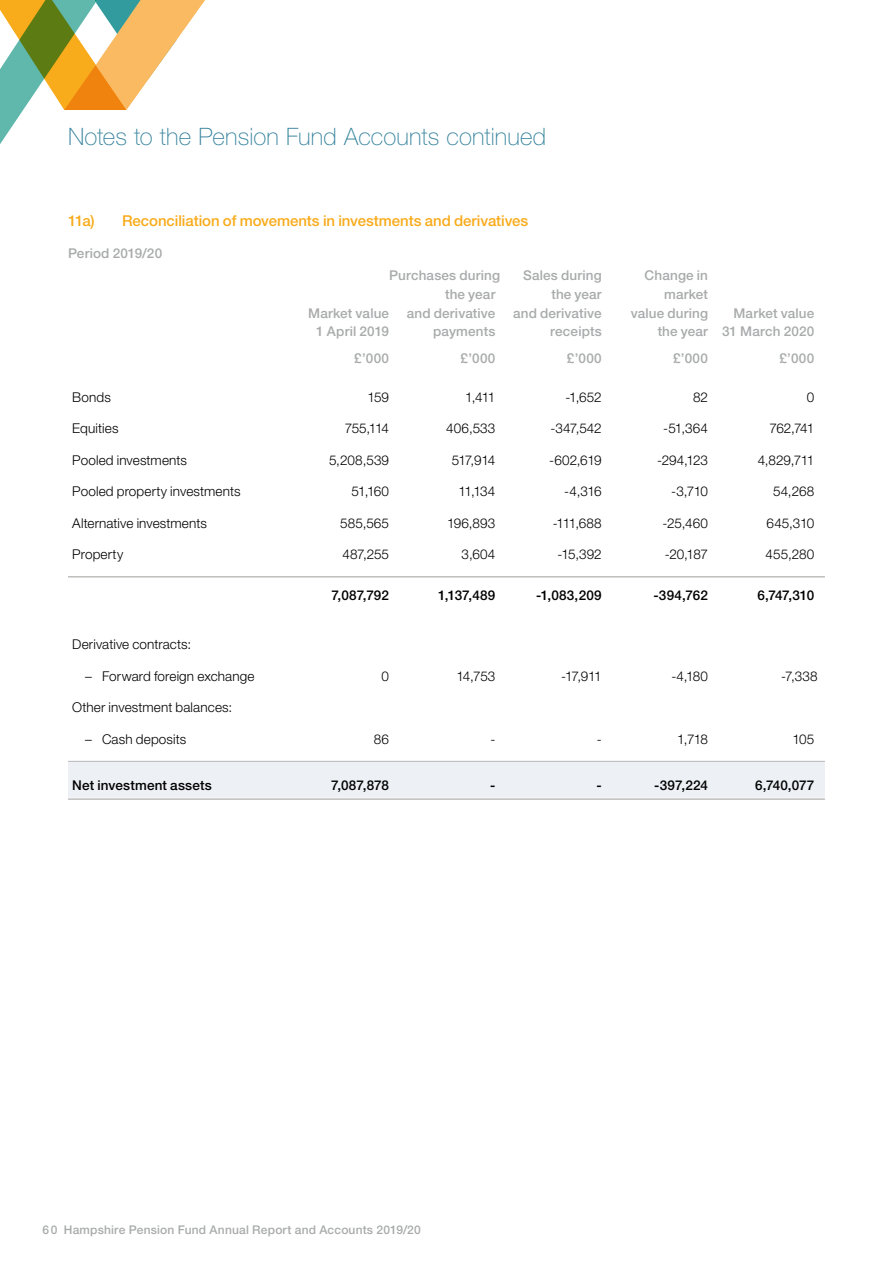
<style>
.page{position:relative;width:893px;height:1263px;background:#fff}
.page>*{position:absolute;margin:0;border:0;box-sizing:border-box;transform-origin:0 0}
.t1{font:100 24px "Helvetica Neue LT Std";letter-spacing:.005em;color:#35829c}
.t2{font:500 15px "Helvetica Neue LT Std";letter-spacing:-.005em;color:#f8ab1b}
.t3{font:300 13.5px "Helvetica Neue LT Std";letter-spacing:.005em;color:#000}
.t4{font:500 13.5px "Helvetica Neue LT Std";letter-spacing:.01em;color:#a9aaab}
.t5{font:500 13.5px "Helvetica Neue LT Std";letter-spacing:.01em;color:#000}
.t6{font:500 12px "Helvetica Neue LT Std";letter-spacing:.015em;color:#a9aaab}
</style>
<div class="page">
<svg style="left:0;top:0;width:205px;height:144px"></svg>
<hr style="left:68px;top:577px;width:757px;height:1px;background:#9d9d9c">
<hr style="left:68px;top:761px;width:757px;height:1px;background:#9d9d9c">
<div style="left:68px;top:762px;width:757px;height:36px;background:#edf1f5"></div>
<hr style="left:68px;top:799px;width:757px;height:1px;background:#9d9d9c">
<h1 class="t1" style="left:68px;top:122px;width:480px">Notes to the Pension Fund Accounts continued</h1>
<p class="t2" style="left:68px;top:212px;width:28px">11a)</p>
<p class="t2" style="left:122px;top:212px;width:408px">Reconciliation of movements in investments and derivatives</p>
<p class="t4" style="left:68px;top:245px;width:96px">Period 2019/20</p>
<p class="t4" style="left:389px;top:267px;width:112px">Purchases during</p>
<p class="t4" style="left:523px;top:267px;width:80px">Sales during</p>
<p class="t4" style="left:645px;top:267px;width:65px">Change in</p>
<p class="t4" style="left:445px;top:286px;width:52px">the year</p>
<p class="t4" style="left:551px;top:286px;width:52px">the year</p>
<p class="t4" style="left:664px;top:286px;width:45px">market</p>
<p class="t4" style="left:308px;top:305px;width:82px">Market value</p>
<p class="t4" style="left:407px;top:305px;width:90px">and derivative</p>
<p class="t4" style="left:513px;top:305px;width:90px">and derivative</p>
<p class="t4" style="left:631px;top:305px;width:79px">value during</p>
<p class="t4" style="left:733px;top:305px;width:82px">Market value</p>
<p class="t4" style="left:316px;top:324px;width:74px">1 April 2019</p>
<p class="t4" style="left:433px;top:324px;width:64px">payments</p>
<p class="t4" style="left:550px;top:324px;width:53px">receipts</p>
<p class="t4" style="left:658px;top:324px;width:158px">the year 31 March 2020</p>
<p class="t4" style="left:354px;top:350px;width:36px">£’000</p>
<p class="t4" style="left:461px;top:350px;width:36px">£’000</p>
<p class="t4" style="left:567px;top:350px;width:36px">£’000</p>
<p class="t4" style="left:673px;top:350px;width:36px">£’000</p>
<p class="t4" style="left:779px;top:350px;width:36px">£’000</p>
<p class="t3" style="left:72px;top:389px;width:40px">Bonds</p>
<p class="t3" style="left:367px;top:389px;width:23px">159</p>
<p class="t3" style="left:465px;top:389px;width:32px">1,411</p>
<p class="t3" style="left:565px;top:389px;width:38px">-1,652</p>
<p class="t3" style="left:693px;top:389px;width:16px">82</p>
<p class="t3" style="left:807px;top:389px;width:9px">0</p>
<p class="t3" style="left:72px;top:420px;width:48px">Equities</p>
<p class="t3" style="left:345px;top:420px;width:46px">755,114</p>
<p class="t3" style="left:446px;top:420px;width:51px">406,533</p>
<p class="t3" style="left:550px;top:420px;width:53px">-347,542</p>
<p class="t3" style="left:663px;top:420px;width:46px">-51,364</p>
<p class="t3" style="left:769px;top:420px;width:46px">762,741</p>
<p class="t3" style="left:72px;top:452px;width:116px">Pooled investments</p>
<p class="t3" style="left:329px;top:452px;width:62px">5,208,539</p>
<p class="t3" style="left:452px;top:452px;width:45px">517,914</p>
<p class="t3" style="left:549px;top:452px;width:54px">-602,619</p>
<p class="t3" style="left:657px;top:452px;width:52px">-294,123</p>
<p class="t3" style="left:758px;top:452px;width:58px">4,829,711</p>
<p class="t3" style="left:72px;top:483px;width:170px">Pooled property investments</p>
<p class="t3" style="left:352px;top:483px;width:39px">51,160</p>
<p class="t3" style="left:458px;top:483px;width:38px">11,134</p>
<p class="t3" style="left:564px;top:483px;width:39px">-4,316</p>
<p class="t3" style="left:671px;top:483px;width:38px">-3,710</p>
<p class="t3" style="left:773px;top:483px;width:43px">54,268</p>
<p class="t3" style="left:72px;top:515px;width:136px">Alternative investments</p>
<p class="t3" style="left:340px;top:515px;width:50px">585,565</p>
<p class="t3" style="left:447px;top:515px;width:50px">196,893</p>
<p class="t3" style="left:553px;top:515px;width:50px">-111,688</p>
<p class="t3" style="left:662px;top:515px;width:47px">-25,460</p>
<p class="t3" style="left:767px;top:515px;width:49px">645,310</p>
<p class="t3" style="left:72px;top:546px;width:52px">Property</p>
<p class="t3" style="left:342px;top:546px;width:48px">487,255</p>
<p class="t3" style="left:462px;top:546px;width:35px">3,604</p>
<p class="t3" style="left:558px;top:546px;width:46px">-15,392</p>
<p class="t3" style="left:665px;top:546px;width:45px">-20,187</p>
<p class="t3" style="left:765px;top:546px;width:50px">455,280</p>
<p class="t5" style="left:331px;top:587px;width:59px">7,087,792</p>
<p class="t5" style="left:438px;top:587px;width:59px">1,137,489</p>
<p class="t5" style="left:536px;top:587px;width:67px">-1,083,209</p>
<p class="t5" style="left:653px;top:587px;width:56px">-394,762</p>
<p class="t5" style="left:757px;top:587px;width:58px">6,747,310</p>
<p class="t3" style="left:72px;top:636px;width:120px">Derivative contracts:</p>
<p class="t3" style="left:85px;top:668px;width:171px">– Forward foreign exchange</p>
<p class="t3" style="left:382px;top:668px;width:9px">0</p>
<p class="t3" style="left:456px;top:668px;width:41px">14,753</p>
<p class="t3" style="left:561px;top:668px;width:42px">-17,911</p>
<p class="t3" style="left:671px;top:668px;width:38px">-4,180</p>
<p class="t3" style="left:781px;top:668px;width:38px">-7,338</p>
<p class="t3" style="left:72px;top:699px;width:161px">Other investment balances:</p>
<p class="t3" style="left:85px;top:731px;width:103px">– Cash deposits</p>
<p class="t3" style="left:374px;top:731px;width:17px">86</p>
<p class="t3" style="left:490px;top:731px;width:6px">-</p>
<p class="t3" style="left:597px;top:731px;width:6px">-</p>
<p class="t3" style="left:677px;top:731px;width:32px">1,718</p>
<p class="t3" style="left:792px;top:731px;width:24px">105</p>
<p class="t5" style="left:72px;top:777px;width:141px">Net investment assets</p>
<p class="t5" style="left:331px;top:777px;width:60px">7,087,878</p>
<p class="t5" style="left:490px;top:777px;width:7px">-</p>
<p class="t5" style="left:596px;top:777px;width:7px">-</p>
<p class="t5" style="left:654px;top:777px;width:55px">-397,224</p>
<p class="t5" style="left:755px;top:777px;width:61px">6,740,077</p>
<p class="t6" style="left:43px;top:1223px;width:380px">60 Hampshire Pension Fund Annual Report and Accounts 2019/20</p>
</div>
